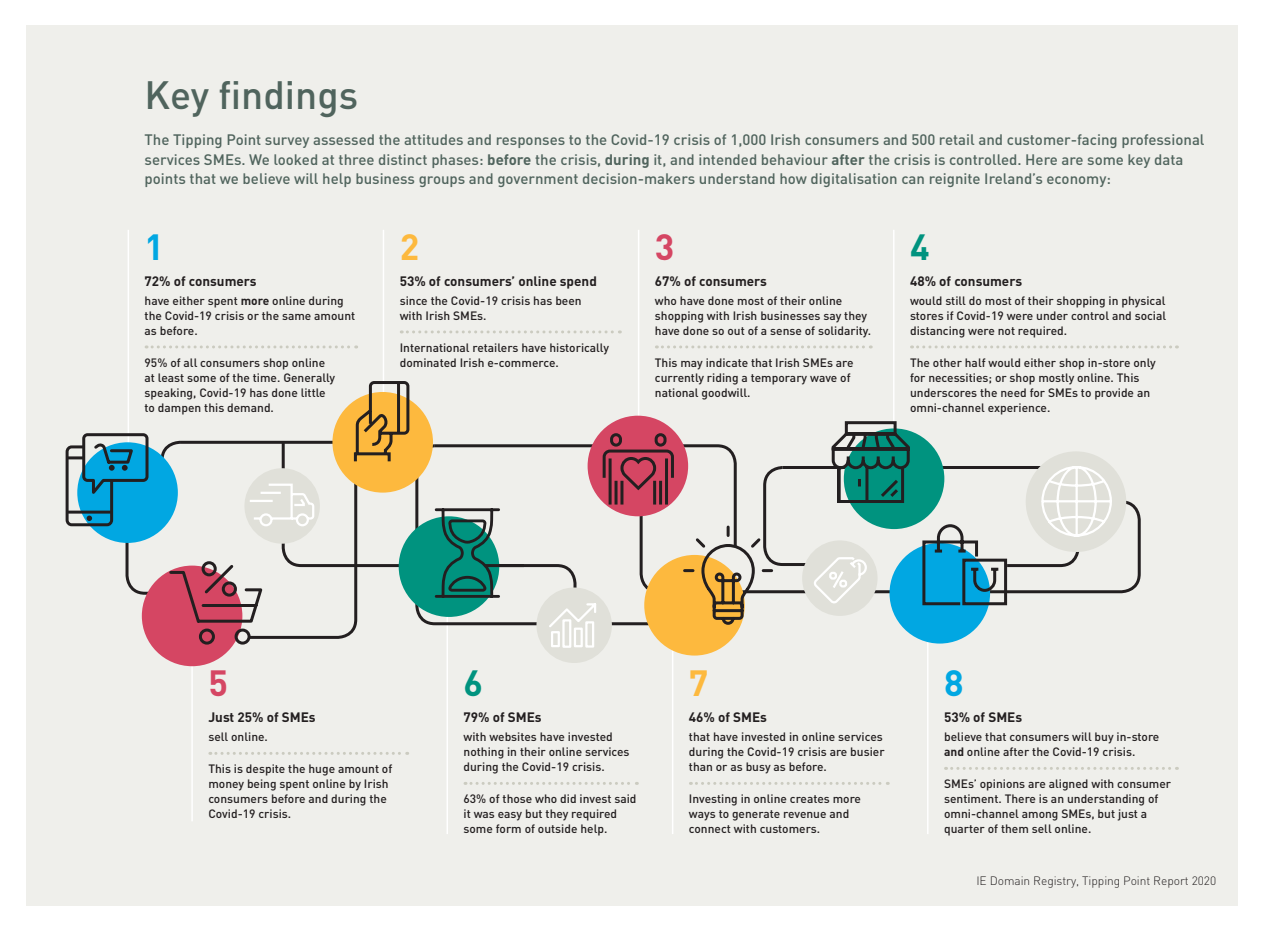
<style>
.page{position:relative;width:1263px;height:932px;background:#fff}
.page>*{position:absolute;margin:0;border:0;box-sizing:border-box;transform-origin:0 0}
.t1{font:500 39px "DIN";color:#50645d}
.t2{font:700 36px "DIN";color:#01a7e2}
.t3{font:700 36px "DIN";color:#fdb93e}
.t4{font:700 36px "DIN";color:#d54663}
.t5{font:700 36px "DIN";color:#00937f}
.t6{font:500 15px/19.5px "DIN";color:#50645d}
.t7{font:700 13.5px "DIN";color:#231f20}
.t8{font:500 12px/15px "DIN";color:#231f20}
.t9{font:300 12px "DIN";letter-spacing:-.005em;color:#231f20}
.s1{font-weight:700}
</style>
<div class="page">
<div style="left:26px;top:26px;width:1211px;height:880px;background:#efefeb"></div>
<svg style="left:146px;top:345px;width:211px;height:3px"></svg>
<svg style="left:401px;top:330px;width:219px;height:3px"></svg>
<svg style="left:656px;top:345px;width:215px;height:3px"></svg>
<svg style="left:911px;top:345px;width:266px;height:3px"></svg>
<svg style="left:690px;top:782px;width:198px;height:2px"></svg>
<svg style="left:952px;top:767px;width:225px;height:2px"></svg>
<svg style="left:465px;top:782px;width:172px;height:2px"></svg>
<svg style="left:210px;top:752px;width:198px;height:2px"></svg>
<hr style="left:128px;top:230px;width:1px;height:245px;background:#fff">
<hr style="left:191px;top:642px;width:2px;height:179px;background:#fff">
<hr style="left:383px;top:230px;width:1px;height:195px;background:#fff">
<hr style="left:446px;top:600px;width:2px;height:233px;background:#fff">
<hr style="left:638px;top:230px;width:1px;height:195px;background:#fff">
<hr style="left:672px;top:642px;width:1px;height:191px;background:#fff">
<hr style="left:893px;top:230px;width:1px;height:195px;background:#fff">
<hr style="left:927px;top:600px;width:1px;height:233px;background:#fff">
<svg style="left:1113px;top:480px;width:28px;height:114px"></svg>
<div style="left:644px;top:554px;width:101px;height:101px;background:#fdb93e;border-radius:50%"></div>
<div style="left:1026px;top:451px;width:100px;height:101px;background:#e0e0d9;border-radius:50%"></div>
<div style="left:536px;top:587px;width:76px;height:75px;background:#e0e0d9;border-radius:50%"></div>
<div style="left:142px;top:565px;width:100px;height:101px;background:#d54663;border-radius:50%"></div>
<svg style="left:65px;top:381px;width:1048px;height:267px"></svg>
<h1 class="t1" style="left:145px;top:70px;width:215px">Key findings</h1>
<p class="t6" style="left:145px;top:130px;width:1061px">The Tipping Point survey assessed the attitudes and responses to the Covid-19 crisis of 1,000 Irish consumers and 500 retail and customer-facing professional services SMEs. We looked at three distinct phases: <span class="s1">before</span> the crisis, <span class="s1">during</span> it, and intended behaviour <span class="s1">after</span> the crisis is controlled. Here are some key data points that we believe will help business groups and government decision-makers understand how digitalisation can reignite Ireland’s economy:</p>
<h2 class="t2" style="left:145px;top:223px;width:21px">1</h2>
<p class="t7" style="left:145px;top:272px;width:114px">72% of consumers</p>
<p class="t8" style="left:145px;top:292px;width:212px">have either spent <span class="s1">more</span> online during the Covid-19 crisis or the same amount as before.</p>
<p class="t8" style="left:145px;top:354px;width:192px">95% of all consumers shop online at least some of the time. Generally speaking, Covid-19 has done little to dampen this demand.</p>
<h2 class="t3" style="left:400px;top:223px;width:21px">2</h2>
<p class="t7" style="left:400px;top:272px;width:199px">53% of consumers’ online spend</p>
<p class="t8" style="left:400px;top:292px;width:183px">since the Covid-19 crisis has been with Irish SMEs.</p>
<p class="t8" style="left:400px;top:339px;width:211px">International retailers have historically dominated Irish e-commerce.</p>
<h2 class="t4" style="left:655px;top:223px;width:21px">3</h2>
<p class="t7" style="left:655px;top:272px;width:114px">67% of consumers</p>
<p class="t8" style="left:655px;top:292px;width:218px">who have done most of their online shopping with Irish businesses say they have done so out of a sense of solidarity.</p>
<p class="t8" style="left:655px;top:354px;width:200px">This may indicate that Irish SMEs are currently riding a temporary wave of national goodwill.</p>
<h2 class="t5" style="left:910px;top:223px;width:21px">4</h2>
<p class="t7" style="left:910px;top:272px;width:114px">48% of consumers</p>
<p class="t8" style="left:910px;top:292px;width:258px;text-align:justify">would still do most of their shopping in physical stores if Covid-19 were under control and social distancing were not required.</p>
<p class="t8" style="left:910px;top:354px;width:247px">The other half would either shop in-store only for necessities; or shop mostly online. This underscores the need for SMEs to provide an omni-channel experience.</p>
<h2 class="t4" style="left:208px;top:659px;width:21px">5</h2>
<p class="t7" style="left:208px;top:708px;width:109px">Just 25% of SMEs</p>
<p class="t8" style="left:208px;top:728px;width:61px">sell online.</p>
<p class="t8" style="left:208px;top:760px;width:185px">This is despite the huge amount of money being spent online by Irish consumers before and during the<br>Covid-19 crisis.</p>
<h2 class="t5" style="left:463px;top:659px;width:21px">6</h2>
<p class="t7" style="left:463px;top:708px;width:80px">79% of SMEs</p>
<p class="t8" style="left:463px;top:728px;width:168px">with websites have invested nothing in their online services during the Covid-19 crisis.</p>
<p class="t8" style="left:463px;top:790px;width:175px">63% of those who did invest said it was easy but they required some form of outside help.</p>
<h2 class="t3" style="left:689px;top:659px;width:21px">7</h2>
<p class="t7" style="left:689px;top:708px;width:80px">46% of SMEs</p>
<p class="t8" style="left:689px;top:728px;width:197px">that have invested in online services during the Covid-19 crisis are busier than or as busy as before.</p>
<p class="t8" style="left:689px;top:790px;width:174px">Investing in online creates more ways to generate revenue and connect with customers.</p>
<h2 class="t2" style="left:944px;top:659px;width:21px">8</h2>
<p class="t7" style="left:944px;top:708px;width:80px">53% of SMEs</p>
<p class="t8" style="left:944px;top:728px;width:217px">believe that consumers will buy in-store <span class="s1">and</span> online after the Covid-19 crisis.</p>
<p class="t8" style="left:944px;top:775px;width:229px">SMEs’ opinions are aligned with consumer sentiment. There is an understanding of omni-channel among SMEs, but just a quarter of them sell online.</p>
<p class="t9" style="left:976px;top:873px;width:241px">IE Domain Registry, Tipping Point Report 2020</p>
</div>
